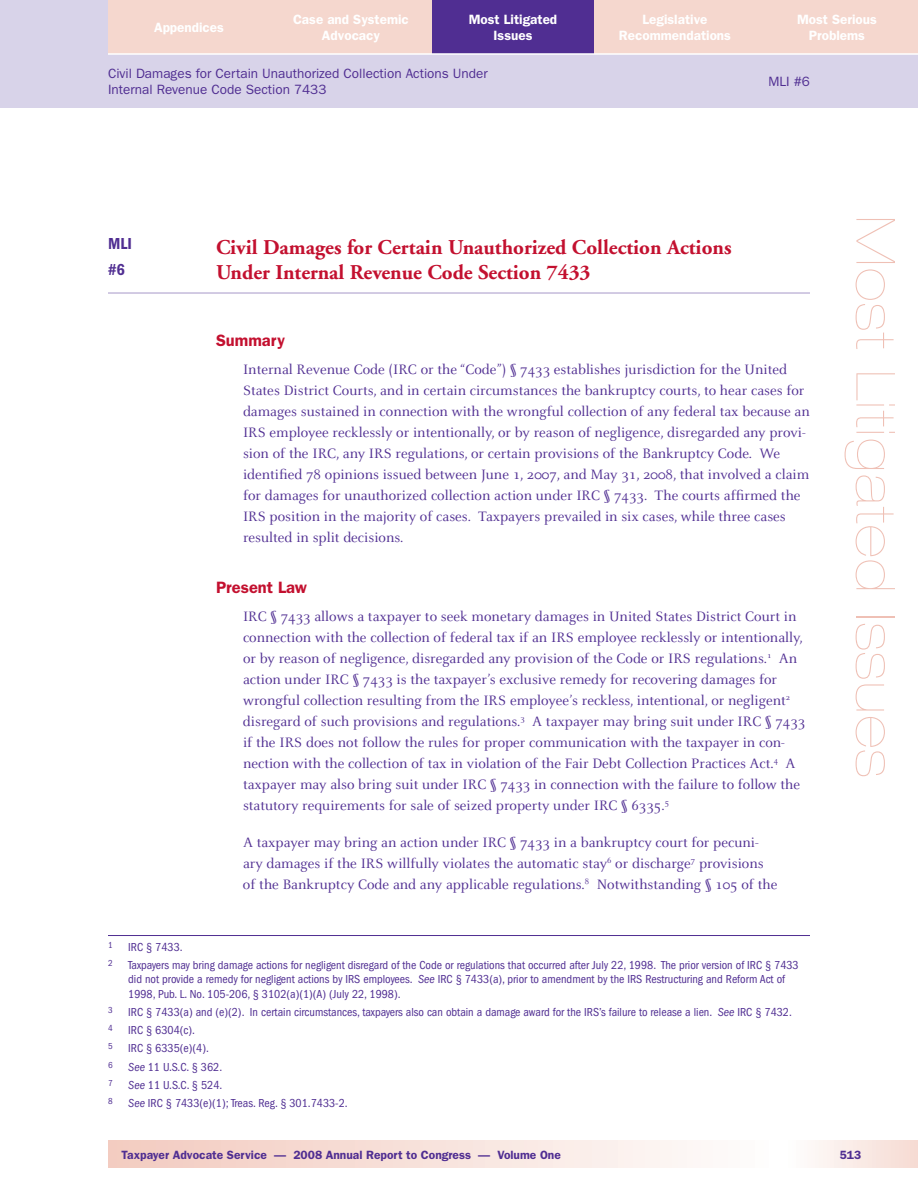
<style>
.page{position:relative;width:918px;height:1188px;background:#fff}
.page>*{position:absolute;margin:0;border:0;box-sizing:border-box;transform-origin:0 0}
.t1{font:900 expanded 54px "Helvetica Neue";letter-spacing:.04em;color:#efc0b5}
.t2{font:700 21px/25.2px "Adobe Garamond";color:#c3102f}
.t3{font:600 16.5px "Franklin Gothic";color:#c3102f}
.t4{font:600 condensed 16.5px/25.2px "Franklin Gothic";color:#502e92}
.t5{font:15px/21px "Celeste";color:#502e92}
.t6{font:600 13.5px/16.5px "Franklin Gothic";color:#fff;text-align:center}
.t7{font:13.5px/16.5px "Franklin Gothic";color:#502e92}
.t8{font:condensed 12px/14.4px "Franklin Gothic";color:#502e92}
.t9{font:600 12px "Franklin Gothic";color:#502e92}
.t10{font:condensed 9px "Franklin Gothic";color:#502e92}
.s1{font-style:italic}
</style>
<div class="page">
<svg style="left:108px;top:1141px;width:579px;height:27px;background:#f7e0d9"></svg>
<div style="left:0;top:0;width:918px;height:108px;background:#d8d3e9"></div>
<div style="left:770px;top:1141px;width:148px;height:27px;background:linear-gradient(to right,#fff,#f6dbd3)"></div>
<div style="left:756px;top:0;width:162px;height:54px;background:#f5d7ce"></div>
<div style="left:594px;top:0;width:162px;height:54px;background:#f5d7ce"></div>
<div style="left:432px;top:0;width:162px;height:54px;background:#502e92"></div>
<div style="left:108px;top:0;width:162px;height:54px;background:#f5d7ce"></div>
<div style="left:270px;top:0;width:162px;height:54px;background:#f5d7ce"></div>
<hr style="left:108px;top:53px;width:810px;height:2px;background:#fff">
<hr style="left:108px;top:292px;width:702px;height:2px;background:#c4bada">
<hr style="left:108px;top:935px;width:702px;height:1px;background:#502e92">
<p class="t6" style="left:154px;top:19px;width:71px">Appendices</p>
<p class="t6" style="left:293px;top:11px;width:117px">Case and Systemic<br>Advocacy</p>
<p class="t6" style="left:469px;top:11px;width:90px">Most Litigated<br>Issues</p>
<p class="t6" style="left:619px;top:11px;width:114px">Legislative<br>Recommendations</p>
<p class="t6" style="left:797px;top:11px;width:81px">Most Serious<br>Problems</p>
<p class="t7" style="left:108px;top:65px;width:381px">Civil Damages for Certain Unauthorized Collection Actions Under<br>Internal Revenue Code Section 7433</p>
<p class="t7" style="left:768px;top:73px;width:43px">MLI #6</p>
<p class="t4" style="left:108px;top:231px;width:25px">MLI #6</p>
<h2 class="t2" style="left:216px;top:235px;width:517px">Civil Damages for Certain Unauthorized Collection Actions<br>Under Internal Revenue Code Section 7433</h2>
<p class="t3" style="left:216px;top:330px;width:71px">Summary</p>
<p class="t5" style="left:243px;top:359px;width:568px">Internal Revenue Code (IRC or the “Code”) § 7433 establishes jurisdiction for the United States District Courts, and in certain circumstances the bankruptcy courts, to hear cases for damages sustained in connection with the wrongful collection of any federal tax because an IRS employee recklessly or intentionally, or by reason of negligence, disregarded any provi&shy;sion of the IRC, any IRS regulations, or certain provisions of the Bankruptcy Code. We identified 78 opinions issued between June 1, 2007, and May 31, 2008, that involved a claim for damages for unauthorized collection action under IRC § 7433. The courts affirmed the IRS position in the majority of cases. Taxpayers prevailed in six cases, while three cases resulted in split decisions.</p>
<p class="t3" style="left:216px;top:577px;width:92px">Present Law</p>
<p class="t5" style="left:243px;top:606px;width:564px">IRC § 7433 allows a taxpayer to seek monetary damages in United States District Court in connection with the collection of federal tax if an IRS employee recklessly or intentionally, or by reason of negligence, disregarded any provision of the Code or IRS regulations.<sup>1</sup> An action under IRC § 7433 is the taxpayer’s exclusive remedy for recovering damages for wrongful collection resulting from the IRS employee’s reckless, intentional, or negligent<sup>2 </sup>disregard of such provisions and regulations.<sup>3</sup> A taxpayer may bring suit under IRC § 7433 if the IRS does not follow the rules for proper communication with the taxpayer in con&shy;nection with the collection of tax in violation of the Fair Debt Collection Practices Act.<sup>4</sup> A taxpayer may also bring suit under IRC § 7433 in connection with the failure to follow the statutory requirements for sale of seized property under IRC § 6335.<sup>5</sup></p>
<p class="t5" style="left:243px;top:832px;width:536px">A taxpayer may bring an action under IRC § 7433 in a bankruptcy court for pecuni&shy;ary damages if the IRS willfully violates the automatic stay<sup>6</sup> or discharge<sup>7</sup> provisions of the Bankruptcy Code and any applicable regulations.<sup>8</sup> Notwithstanding § 105 of the</p>
<p class="t10" style="left:108px;top:939px;width:6px">1</p>
<p class="t8" style="left:128px;top:939px;width:56px">IRC § 7433.</p>
<p class="t10" style="left:108px;top:958px;width:6px">2</p>
<p class="t8" style="left:128px;top:958px;width:672px">Taxpayers may bring damage actions for negligent disregard of the Code or regulations that occurred after July 22, 1998. The prior version of IRC § 7433 did not provide a remedy for negligent actions by IRS employees. <span class="s1">See</span> IRC § 7433(a), prior to amendment by the IRS Restructuring and Reform Act of<br>1998, Pub. L. No. 105-206, § 3102(a)(1)(A) (July 22, 1998).</p>
<p class="t10" style="left:108px;top:1005px;width:6px">3</p>
<p class="t8" style="left:128px;top:1005px;width:665px">IRC § 7433(a) and (e)(2). In certain circumstances, taxpayers also can obtain a damage award for the IRS’s failure to release a lien. <span class="s1">See</span> IRC § 7432.</p>
<p class="t10" style="left:108px;top:1023px;width:6px">4</p>
<p class="t8" style="left:128px;top:1023px;width:68px">IRC § 6304(c).</p>
<p class="t10" style="left:108px;top:1041px;width:6px">5</p>
<p class="t8" style="left:128px;top:1041px;width:82px">IRC § 6335(e)(4).</p>
<p class="t10" style="left:108px;top:1059px;width:6px">6</p>
<p class="t8" style="left:128px;top:1059px;width:95px"><span class="s1">See</span> 11 U.S.C. § 362.</p>
<p class="t10" style="left:108px;top:1078px;width:6px">7</p>
<p class="t8" style="left:128px;top:1078px;width:96px"><span class="s1">See</span> 11 U.S.C. § 524.</p>
<p class="t10" style="left:108px;top:1096px;width:6px">8</p>
<p class="t8" style="left:128px;top:1096px;width:221px"><span class="s1">See</span> IRC § 7433(e)(1); Treas. Reg. § 301.7433-2.</p>
<h1 class="t1" style="left:907px;top:216px;width:562px;rotate:90deg">Most Litigated Issues</h1>
<p class="t9" style="left:122px;top:1148px;width:441px">Taxpayer Advocate Service — 2008 Annual Report to Congress — Volume One</p>
<p class="t9" style="left:840px;top:1148px;width:23px">513</p>
</div>
